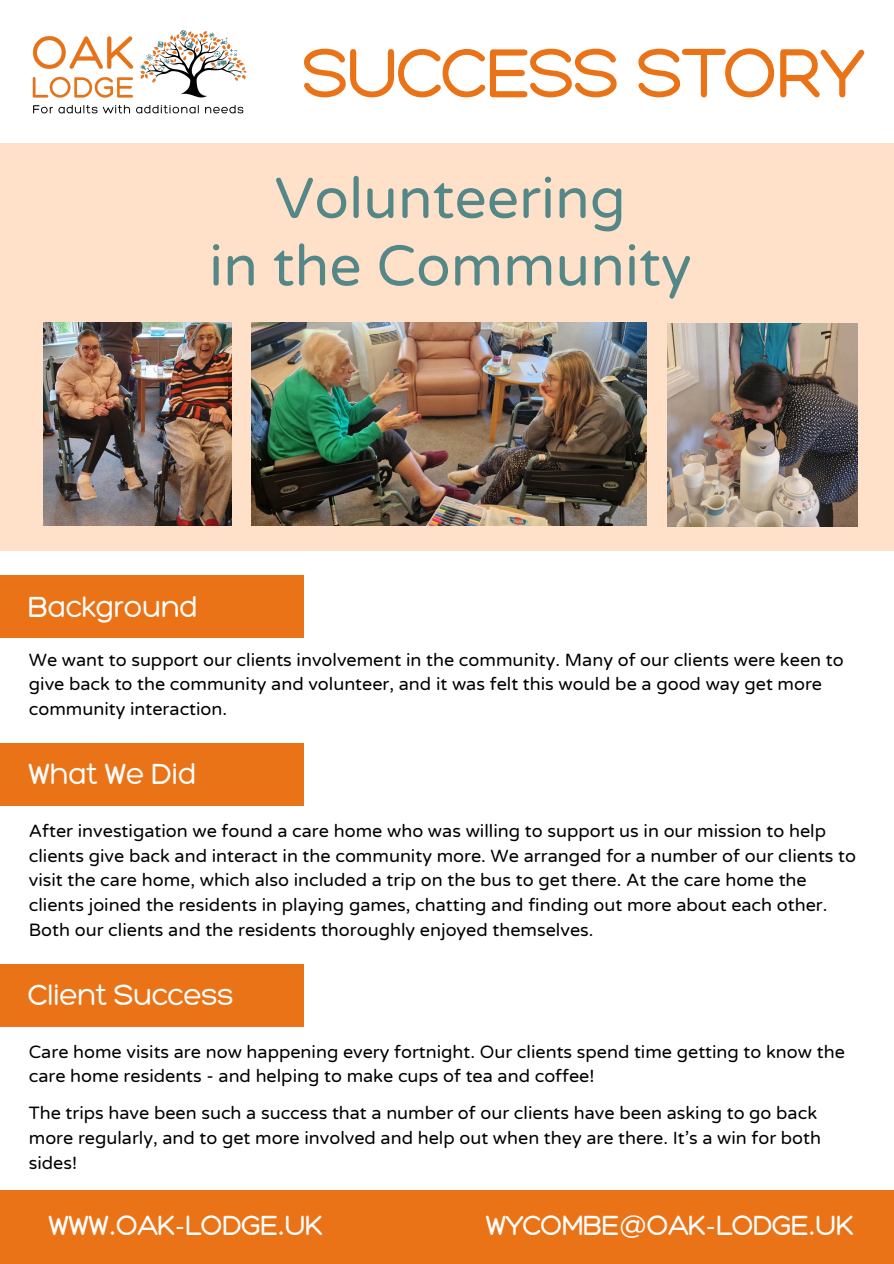
<style>
.page{position:relative;width:894px;height:1264px;background:#fff}
.page>*{position:absolute;margin:0;border:0;box-sizing:border-box;transform-origin:0 0}
.t1{font:75px "Traffolight";color:#ea7317}
.t2{font:57px/67.5px "Varela Round";color:#548787;text-align:center}
.t3{font:31.5px "Traffolight";color:#fff}
.t4{font:30px "Traffolight";color:#fff}
.t5{font:18px/24.8px "Varela Round";color:#000}
.s1{font-family:"Varela Round"}
</style>
<div class="page">
<div style="left:0;top:1190px;width:893px;height:73px;background:#ea7317"></div>
<div style="left:0;top:143px;width:893px;height:408px;background:#ffe0c8"></div>
<div style="left:0;top:576px;width:303px;height:62px;background:#ea7317"></div>
<img style="left:32px;top:30px;width:215px;height:84px">
<div style="left:0;top:743px;width:303px;height:63px;background:#ea7317"></div>
<div style="left:0;top:964px;width:303px;height:62px;background:#ea7317"></div>
<img style="left:44px;top:322px;width:188px;height:203px">
<img style="left:251px;top:322px;width:395px;height:203px">
<img style="left:667px;top:323px;width:189px;height:203px">
<p class="t1" style="left:303px;top:35px;width:562px">SUCCESS STORY</p>
<p class="t2" style="left:209px;top:166px;width:484px">Volunteering<br>in the Community</p>
<h4 class="t3" style="left:29px;top:590px;width:170px">Background</h4>
<h4 class="t5" style="left:29px;top:647px;width:816px">We want to support our clients involvement in the community. Many of our clients were keen to give back to the community and volunteer, and it was felt this would be a good way get more community interaction.</h4>
<h4 class="t3" style="left:29px;top:758px;width:169px">What We Did</h4>
<p class="t5" style="left:29px;top:818px;width:828px">After investigation we found a care home who was willing to support us in our mission to help clients give back and interact in the community more. We arranged for a number of our clients to visit the care home, which also included a trip on the bus to get there. At the care home the clients joined the residents in playing games, chatting and finding out more about each other.<br>Both our clients and the residents thoroughly enjoyed themselves.</p>
<p class="t3" style="left:29px;top:978px;width:205px">Client Success</p>
<h3 class="t5" style="left:29px;top:1039px;width:817px">Care home visits are now happening every fortnight. Our clients spend time getting to know the care home residents - and helping to make cups of tea and coffee!</h3>
<p class="t5" style="left:29px;top:1100px;width:793px">The trips have been such a success that a number of our clients have been asking to go back more regularly, and to get more involved and help out when they are there. It’s a win for both sides!</p>
<p class="t4" style="left:49px;top:1209px;width:275px">WWW.OAK-LODGE.UK</p>
<p class="t4" style="left:486px;top:1209px;width:368px">WYCOMBE<span class="s1">@</span>OAK-LODGE.UK</p>
</div>
